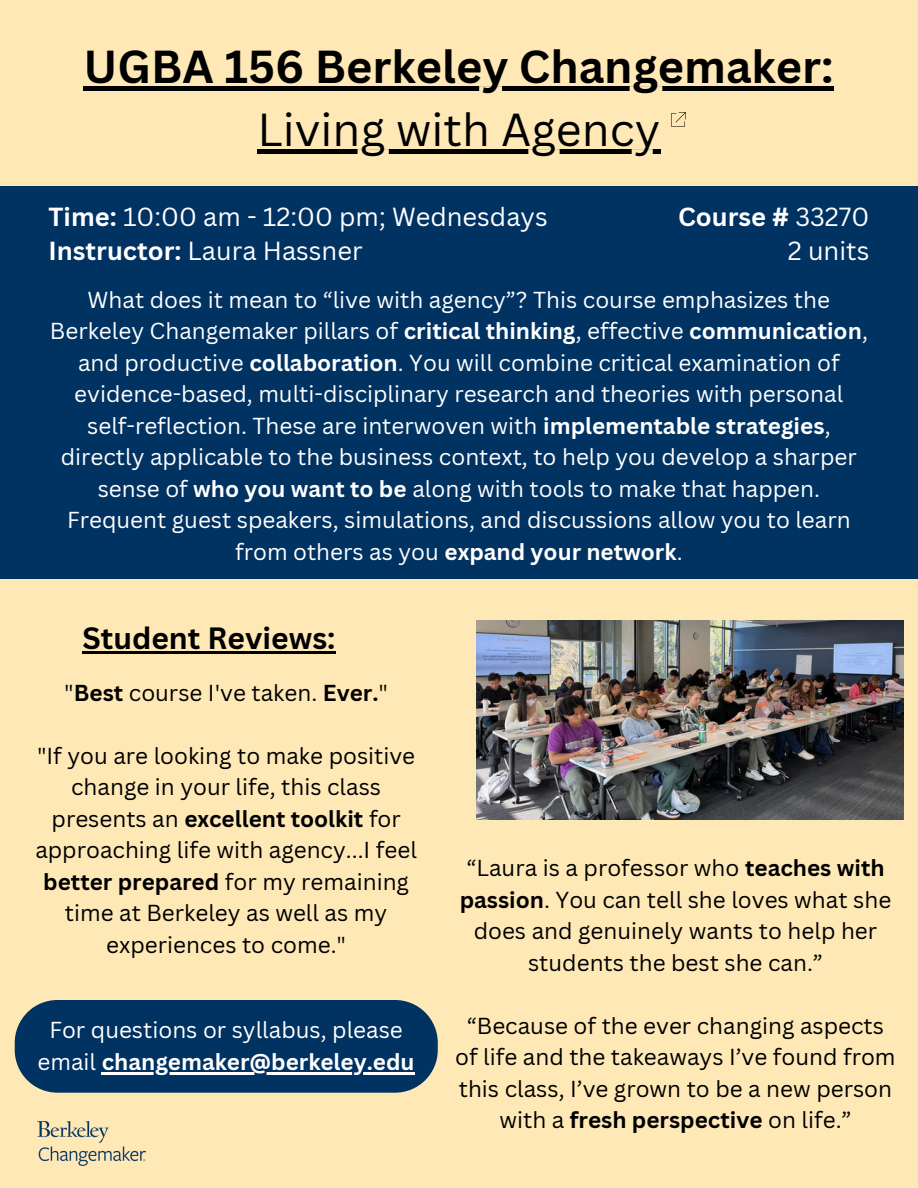
<style>
.page{position:relative;width:918px;height:1188px;background:#fee8b6}
.page>*{position:absolute;margin:0;border:0;box-sizing:border-box;transform-origin:0 0}
.t1{font:700 45px/63px "Canva Sans";color:#000;text-align:center}
.t2{font:700 30px "Canva Sans";color:#000}
.t3{font:25.5px "Canva Sans";color:#fff}
.t4{font:700 25.5px "Canva Sans";color:#fff}
.t5{font:22.5px/31.5px "Canva Sans";color:#fff;text-align:center}
.t6{font:22.5px/31.5px "Canva Sans";color:#000;text-align:center}
.s1{font-weight:400}
.s2{font-weight:700}
</style>
<div class="page">
<hr style="left:84px;top:87px;width:750px;height:4px;background:#000">
<svg style="left:257px;top:150px;width:403px;height:4px;fill:#000"></svg>
<div style="left:15px;top:1000px;width:423px;height:93px;background:#003262"></div>
<hr style="left:102px;top:1072px;width:313px;height:2px;background:#fff">
<svg style="left:671px;top:112px;width:15px;height:15px"></svg>
<img style="left:38px;top:1122px;width:108px;height:44px">
<div style="left:0;top:186px;width:918px;height:393px;background:#003262"></div>
<img style="left:476px;top:621px;width:428px;height:199px">
<hr style="left:82px;top:651px;width:254px;height:3px;background:#000">
<p class="t1" style="left:84px;top:34px;width:752px">UGBA 156 Berkeley Changemaker:<br><span class="s1">Living with Agency</span></p>
<p class="t3" style="left:49px;top:198px;width:501px"><span class="s2">Time:</span> 10:00 am - 12:00 pm; Wednesdays</p>
<p class="t3" style="left:49px;top:233px;width:316px"><span class="s2">Instructor:</span> Laura Hassner</p>
<p class="t4" style="left:678px;top:198px;width:193px">Course # <span class="s1">33270</span></p>
<p class="t3" style="left:788px;top:233px;width:83px">2 units</p>
<p class="t5" style="left:50px;top:283px;width:819px">What does it mean to “live with agency”? This course emphasizes the Berkeley Changemaker pillars of <span class="s2">critical thinking</span>, effective <span class="s2">communication</span>, and productive <span class="s2">collaboration</span>. You will combine critical examination of evidence-based, multi-disciplinary research and theories with personal self-reflection. These are interwoven with <span class="s2">implementable strategies</span>, directly applicable to the business context, to help you develop a sharper sense of <span class="s2">who you want to be</span> along with tools to make that happen.<br>Frequent guest speakers, simulations, and discussions allow you to learn from others as you <span class="s2">expand your network</span>.</p>
<p class="t2" style="left:82px;top:617px;width:255px">Student Reviews:</p>
<p class="t6" style="left:64px;top:676px;width:325px">"<span class="s2">Best</span> course I've taken. <span class="s2">Ever.</span>"</p>
<p class="t6" style="left:35px;top:739px;width:383px">"If you are looking to make positive change in your life, this class presents an <span class="s2">excellent toolkit</span> for approaching life with agency...I feel <span class="s2">better prepared</span> for my remaining time at Berkeley as well as my experiences to come."</p>
<p class="t5" style="left:38px;top:1014px;width:379px">For questions or syllabus, please email <span class="s2">changemaker@berkeley.edu</span></p>
<p class="t6" style="left:460px;top:852px;width:433px">“Laura is a professor who <span class="s2">teaches with passion</span>. You can tell she loves what she does and genuinely wants to help her students the best she can.”</p>
<p class="t6" style="left:455px;top:1009px;width:442px">“Because of the ever changing aspects of life and the takeaways I’ve found from this class, I’ve grown to be a new person with a <span class="s2">fresh perspective</span> on life.”</p>
</div>
